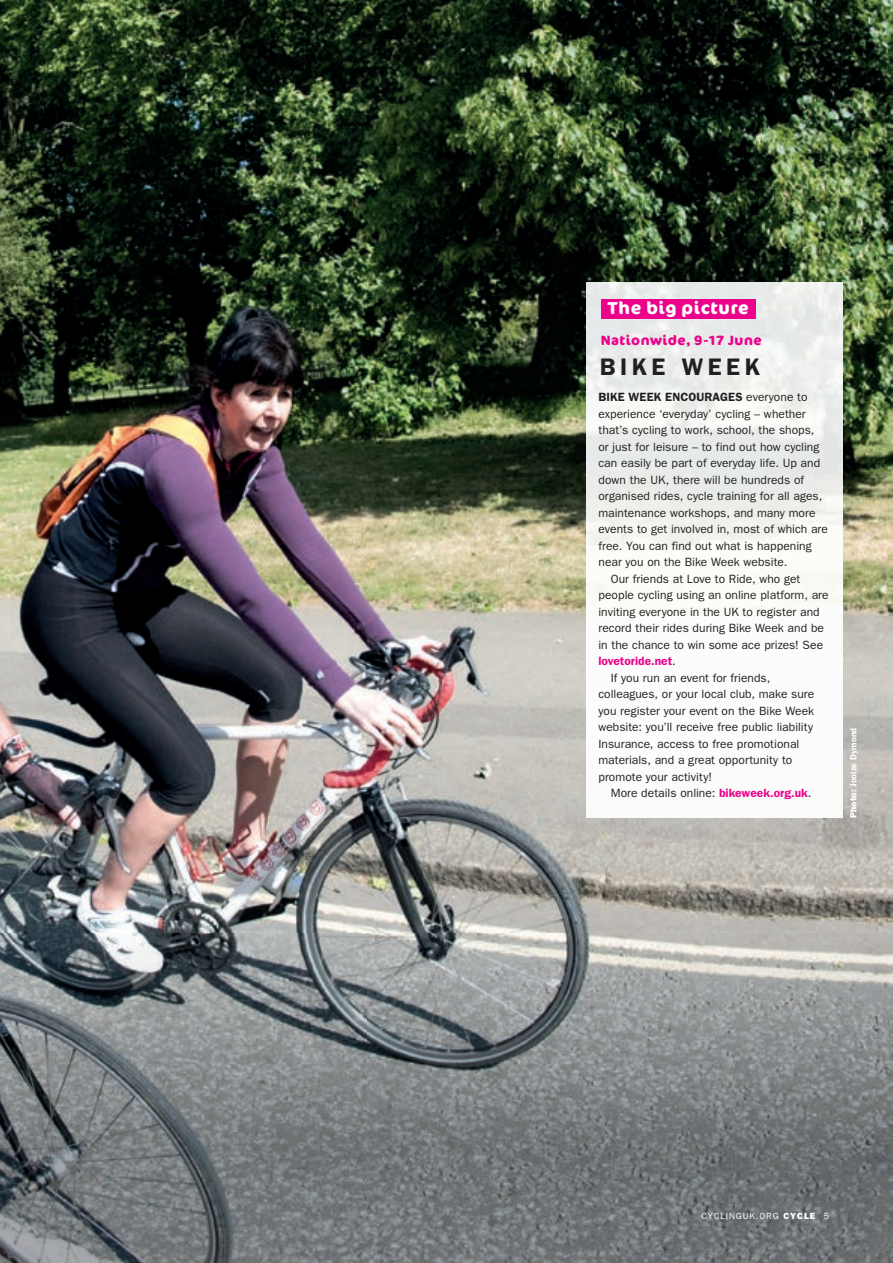
<style>
.page{position:relative;width:893px;height:1263px;background:#fff}
.page>*{position:absolute;margin:0;border:0;box-sizing:border-box;transform-origin:0 0}
.t1{font:600 24px "Franklin Gothic";letter-spacing:.185em;color:#231f20}
.t2{font:700 17.25px "Cocon Pro";letter-spacing:.035em;color:#fff}
.t3{font:700 13.5px "Cocon Pro";letter-spacing:.035em;color:#ed028c}
.t4{font:12px "Franklin Gothic";letter-spacing:.005em;color:#231f20}
.t5{font:600 12px "Franklin Gothic";letter-spacing:.01em;color:#231f20}
.t6{font:600 12px "Franklin Gothic";color:#ed028c}
.t7{font:9px "Franklin Gothic";letter-spacing:.1em;color:#fff}
.t8{font:600 9px "Franklin Gothic";color:#fff}
.s1{font-weight:400}
.s2{font-weight:400;color:#231f20}
.s3{font-weight:600;color:#ed028c}
.s4{font-weight:800}
</style>
<div class="page">
<img style="left:0;top:0;width:893px;height:1263px">
<img style="left:586px;top:283px;width:256px;height:534px">
<div style="left:601px;top:299px;width:154px;height:19px;background:#ed028c"></div>
<h2 class="t2" style="left:607px;top:296px;width:143px">The big picture</h2>
<p class="t3" style="left:601px;top:331px;width:163px">Nationwide, 9-17 June</p>
<h1 class="t1" style="left:600px;top:352px;width:162px">BIKE WEEK</h1>
<p class="t5" style="left:598px;top:390px;width:211px">BIKE WEEK ENCOURAGES <span class="s1">everyone to</span></p>
<p class="t4" style="left:598px;top:407px;width:209px">experience ‘everyday’ cycling – whether</p>
<p class="t4" style="left:598px;top:423px;width:218px">that’s cycling to work, school, the shops,</p>
<p class="t4" style="left:598px;top:440px;width:223px">or just for leisure – to find out how cycling</p>
<p class="t4" style="left:598px;top:456px;width:223px">can easily be part of everyday life. Up and</p>
<p class="t4" style="left:598px;top:473px;width:207px">down the UK, there will be hundreds of</p>
<p class="t4" style="left:598px;top:489px;width:225px">organised rides, cycle training for all ages,</p>
<p class="t4" style="left:598px;top:506px;width:219px">maintenance workshops, and many more</p>
<p class="t4" style="left:598px;top:522px;width:231px">events to get involved in, most of which are</p>
<p class="t4" style="left:598px;top:539px;width:215px">free. You can find out what is happening</p>
<p class="t4" style="left:598px;top:555px;width:190px">near you on the Bike Week website.</p>
<p class="t4" style="left:611px;top:572px;width:191px">Our friends at Love to Ride, who get</p>
<p class="t4" style="left:598px;top:588px;width:232px">people cycling using an online platform, are</p>
<p class="t4" style="left:598px;top:605px;width:223px">inviting everyone in the UK to register and</p>
<p class="t4" style="left:598px;top:621px;width:227px">record their rides during Bike Week and be</p>
<p class="t4" style="left:598px;top:638px;width:226px">in the chance to win some ace prizes! See</p>
<p class="t6" style="left:598px;top:654px;width:79px">lovetoride.net<span class="s2">.</span></p>
<p class="t4" style="left:611px;top:671px;width:161px">If you run an event for friends,</p>
<p class="t4" style="left:598px;top:687px;width:217px">colleagues, or your local club, make sure</p>
<p class="t4" style="left:598px;top:704px;width:217px">you register your event on the Bike Week</p>
<p class="t4" style="left:598px;top:720px;width:216px">website: you’ll receive free public liability</p>
<p class="t4" style="left:598px;top:737px;width:202px">Insurance, access to free promotional</p>
<p class="t4" style="left:598px;top:753px;width:195px">materials, and a great opportunity to</p>
<p class="t4" style="left:598px;top:770px;width:115px">promote your activity!</p>
<p class="t4" style="left:611px;top:786px;width:202px">More details online: <span class="s3">bikeweek.org.uk</span>.</p>
<p class="t8" style="left:848px;top:818px;width:92px;rotate:-90deg"><span class="s4">Photo:</span> Joolze Dymond</p>
<p class="t7" style="left:701px;top:1211px;width:129px">CYCLINGUK.ORG <span class="s4">CYCLE</span> 5</p>
</div>
